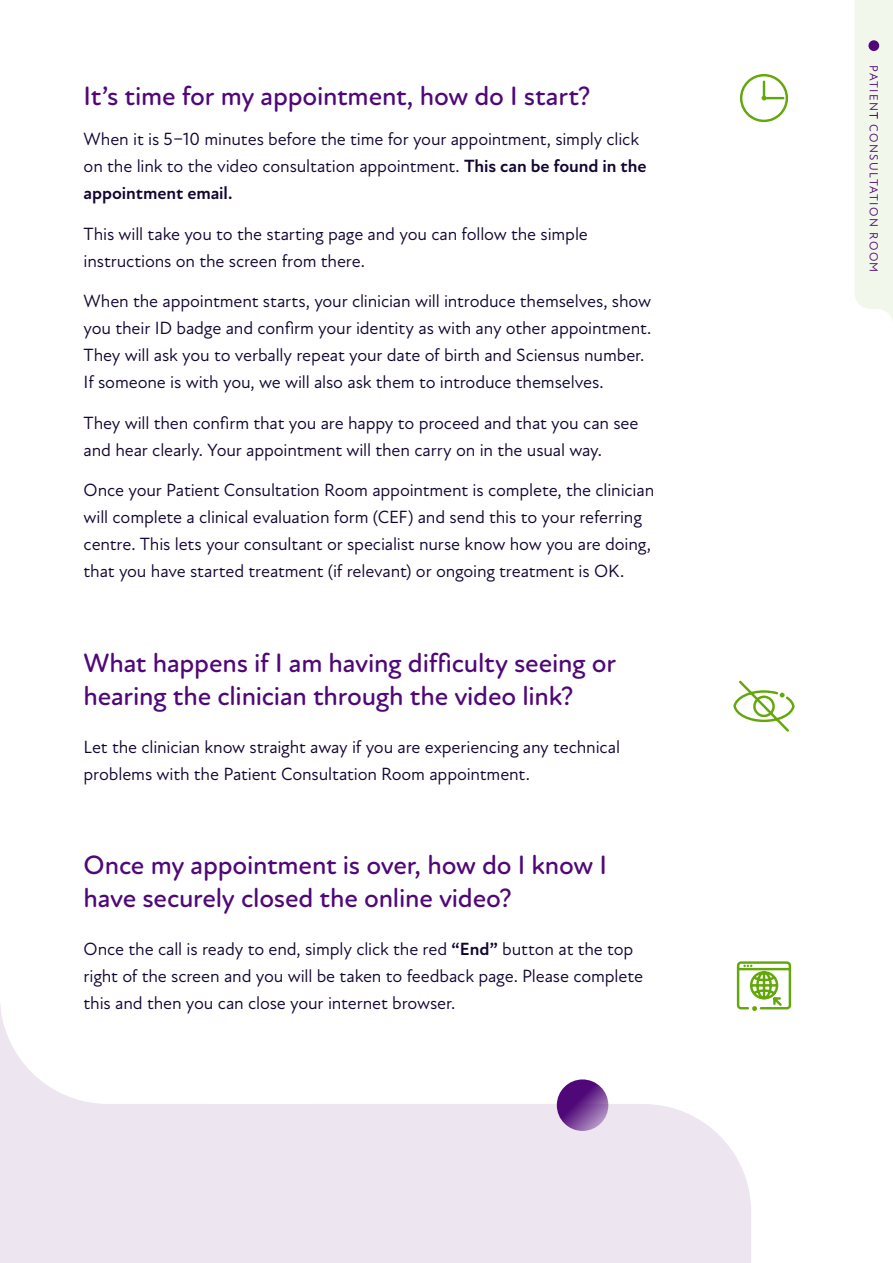
<style>
.page{position:relative;width:893px;height:1263px;background:#fff}
.page>*{position:absolute;margin:0;border:0;box-sizing:border-box;transform-origin:0 0}
.t1{font:500 27px/33px "Atten Round New";letter-spacing:-.01em;color:#500878}
.t2{font:18px/27px "Atten New";letter-spacing:-.01em;color:#120531}
.t3{font:12px "Atten New";letter-spacing:.11em;color:#500878}
.s1{font-weight:700}
</style>
<div class="page">
<div style="left:855px;top:0;width:38px;height:321px;background:#f1f7ea"></div>
<div style="left:868px;top:40px;width:11px;height:11px;background:#500878;border-radius:50%"></div>
<div style="left:0;top:1104px;width:751px;height:159px;background:#ede6f1"></div>
<svg style="left:0;top:1005px;width:100px;height:99px"></svg>
<svg style="left:557px;top:1079px;width:51px;height:52px;background:#6e338f"></svg>
<svg style="left:740px;top:74px;width:49px;height:49px"></svg>
<div style="left:737px;top:961px;width:54px;height:48px;border:2px solid #64a70b;border-radius:3px"></div>
<svg style="left:736px;top:965px;width:55px;height:46px"></svg>
<svg style="left:733px;top:680px;width:62px;height:52px"></svg>
<p class="t1" style="left:84px;top:80px;width:508px">It’s time for my appointment, how do I start?</p>
<p class="t2" style="left:84px;top:126px;width:564px">When it is 5–10 minutes before the time for your appointment, simply click on the link to the video consultation appointment. <span class="s1">This can be found in the appointment email.</span></p>
<p class="t2" style="left:84px;top:221px;width:506px">This will take you to the starting page and you can follow the simple instructions on the screen from there.</p>
<p class="t2" style="left:84px;top:288px;width:569px;text-align:justify">When the appointment starts, your clinician will introduce themselves, show you their ID badge and confirm your identity as with any other appointment.<br>They will ask you to verbally repeat your date of birth and Sciensus number.</p>
<p class="t2" style="left:84px;top:369px;width:521px">If someone is with you, we will also ask them to introduce themselves.</p>
<p class="t2" style="left:84px;top:410px;width:556px">They will then confirm that you are happy to proceed and that you can see and hear clearly. Your appointment will then carry on in the usual way.</p>
<p class="t2" style="left:84px;top:477px;width:572px">Once your Patient Consultation Room appointment is complete, the clinician will complete a clinical evaluation form (CEF) and send this to your referring centre. This lets your consultant or specialist nurse know how you are doing, that you have started treatment (if relevant) or ongoing treatment is OK.</p>
<p class="t1" style="left:84px;top:647px;width:534px">What happens if I am having difficulty seeing or hearing the clinician through the video link?</p>
<p class="t2" style="left:84px;top:734px;width:538px">Let the clinician know straight away if you are experiencing any technical problems with the Patient Consultation Room appointment.</p>
<p class="t1" style="left:84px;top:849px;width:525px">Once my appointment is over, how do I know I have securely closed the online video?</p>
<p class="t2" style="left:84px;top:936px;width:561px">Once the call is ready to end, simply click the red <span class="s1">“End”</span> button at the top right of the screen and you will be taken to feedback page. Please complete this and then you can close your internet browser.</p>
<p class="t3" style="left:881px;top:65px;width:208px;rotate:90deg">PATIENT CONSULTATION ROOM</p>
</div>
